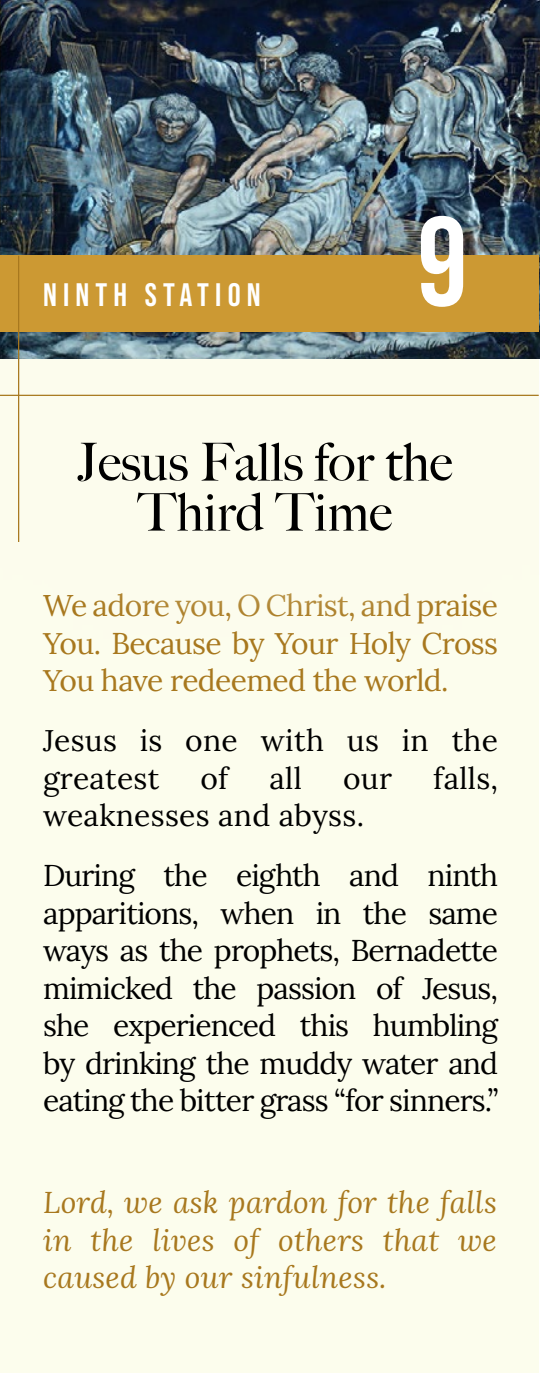
<style>
.page{position:relative;width:540px;height:1373px;background:#fff}
.page>*{position:absolute;margin:0;border:0;box-sizing:border-box;transform-origin:0 0}
.t1{font:700 126.25px "Bebas Neue Pro";color:#fff}
.t2{font:500 52.5px/50px "Big Caslon";color:#000;text-align:center}
.t3{font:700 32.5px "Bebas Neue Pro";letter-spacing:.19em;color:#fff}
.t4{font:30px/37.5px "Lora";letter-spacing:-.03em;color:#000}
.t5{font:30px/37.5px "Lora";letter-spacing:-.02em;color:#a8781e;text-align:justify}
.t6{font:italic 30px/37.5px "Lora";letter-spacing:.01em;color:#a8781e;text-align:justify}
.t7{font:30px/37.5px "Lora";letter-spacing:.01em;color:#000}
</style>
<div class="page">
<div style="left:0;top:0;width:539px;height:1372px;background:#fcfded"></div>
<div style="left:499px;top:338px;width:41px;height:300px;background:#fcfced"></div>
<img style="left:0;top:0;width:540px;height:358px">
<div style="left:0;top:256px;width:539px;height:76px;background:#c93"></div>
<hr style="left:0;top:395px;width:539px;height:1px;background:#a8781e">
<hr style="left:18px;top:256px;width:1px;height:286px;background:#a8781e">
<p class="t3" style="left:43px;top:276px;width:219px">NINTH STATION</p>
<h1 class="t1" style="left:418px;top:189px;width:51px">9</h1>
<h2 class="t2" style="left:77px;top:435px;width:377px">Jesus Falls for the<br>Third Time</h2>
<p class="t5" style="left:43px;top:585px;width:457px">We adore you, O Christ, and praise You. Because by Your Holy Cross You have redeemed the world.</p>
<p class="t7" style="left:43px;top:720px;width:457px">Jesus is one with us in the greatest</p>
<p class="t4" style="left:201px;top:757px;width:29px">of</p>
<p class="t4" style="left:270px;top:757px;width:34px">all</p>
<p class="t4" style="left:343px;top:757px;width:51px">our</p>
<p class="t4" style="left:433px;top:757px;width:66px">falls,</p>
<p class="t4" style="left:43px;top:783px;width:457px;line-height:60px">weaknesses and abyss.<br>During the eighth and ninth</p>
<p class="t4" style="left:43px;top:892px;width:457px;text-align:justify">apparitions, when in the same ways as the prophets, Bernadette mimicked the passion of Jesus, she experienced this humbling by drinking the muddy water and eating the bitter grass “for sinners.”</p>
<p class="t6" style="left:43px;top:1183px;width:455px">Lord, we ask pardon for the falls in the lives of others that we caused by our sinfulness.</p>
</div>
